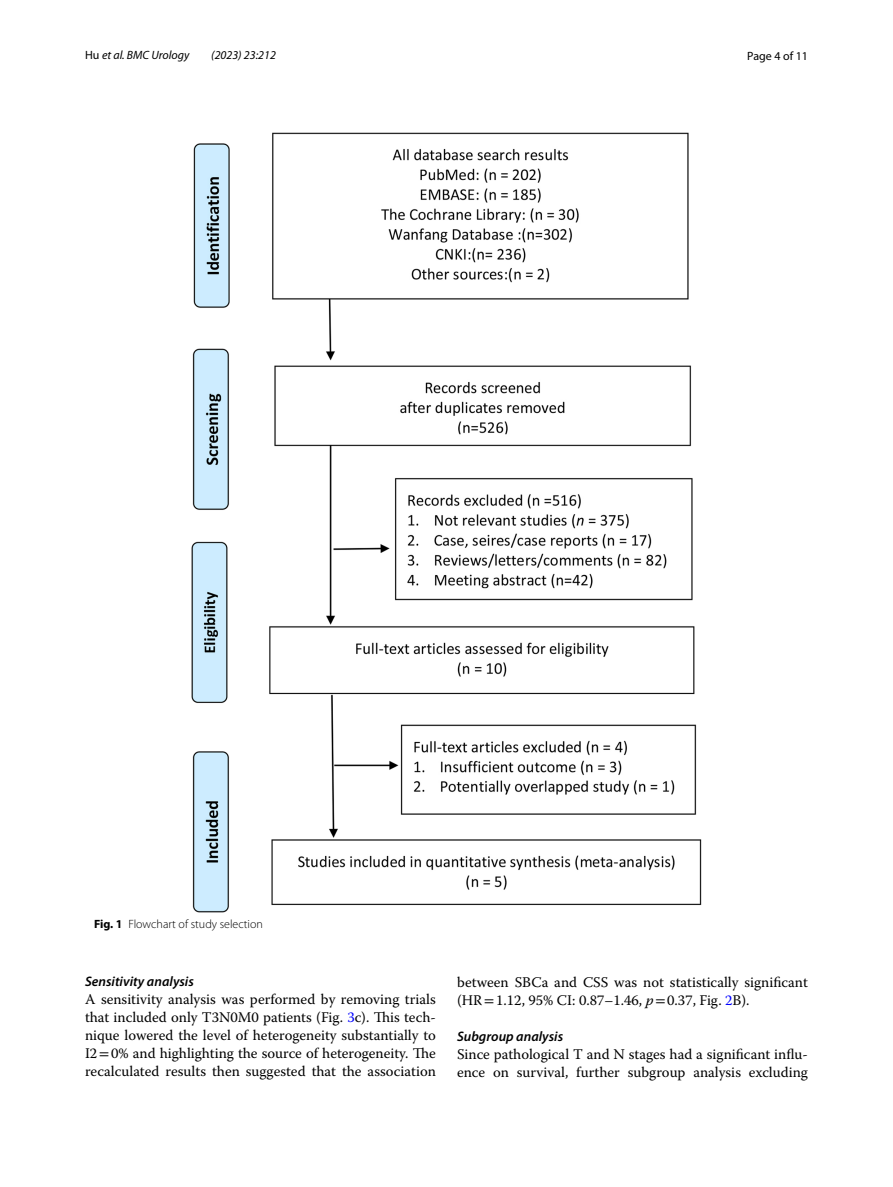
<style>
.page{position:relative;width:893px;height:1187px;background:#fff}
.page>*{position:absolute;margin:0;border:0;box-sizing:border-box;transform-origin:0 0}
.t1{font:14.7px/18px "Warnock Pro";color:#000}
.t2{font:italic 600 13.8px "Myriad Pro";color:#000}
.t3{font:300 12px "Myriad Pro";color:#000}
.t4{font:italic 12px "Myriad Pro";color:#000}
.t5{font:12px "Myriad Pro";color:#000}
.s1{font-style:normal}
.s2{font-weight:700}
.s3{color:#00f}
.s4{font-family:"STIX"}
.s5{font-style:italic}
</style>
<div class="page">
<img style="left:191px;top:133px;width:511px;height:779px">
<p class="t4" style="left:85px;top:48px;width:106px"><span class="s1">Hu</span> et al. BMC Urology</p>
<p class="t4" style="left:211px;top:48px;width:66px">(2023) 23:212</p>
<p class="t5" style="left:747px;top:48px;width:62px">Page 4 of 11</p>
<p class="t3" style="left:94px;top:917px;width:170px"><span class="s2">Fig. 1</span> Flowchart of study selection</p>
<p class="t2" style="left:85px;top:972px;width:110px">Sensitivity analysis</p>
<p class="t1" style="left:85px;top:990px;width:352px;text-align:justify">A sensitivity analysis was performed by removing trials that included only T3N0M0 patients (Fig. <span class="s3">3</span>c). This tech&shy;nique lowered the level of heterogeneity substantially to I2<span class="s4">=</span>0% and highlighting the source of heterogeneity. The recalculated results then suggested that the association</p>
<p class="t1" style="left:457px;top:972px;width:352px">between SBCa and CSS was not statistically significant (HR<span class="s4">=</span>1.12, 95% CI: 0.87–1.46, <span class="s5">p</span><span class="s4">=</span>0.37, Fig. <span class="s3">2</span>B).</p>
<p class="t2" style="left:457px;top:1027px;width:108px">Subgroup analysis</p>
<p class="t1" style="left:457px;top:1044px;width:352px">Since pathological T and N stages had a significant influ&shy;ence on survival, further subgroup analysis excluding</p>
</div>
